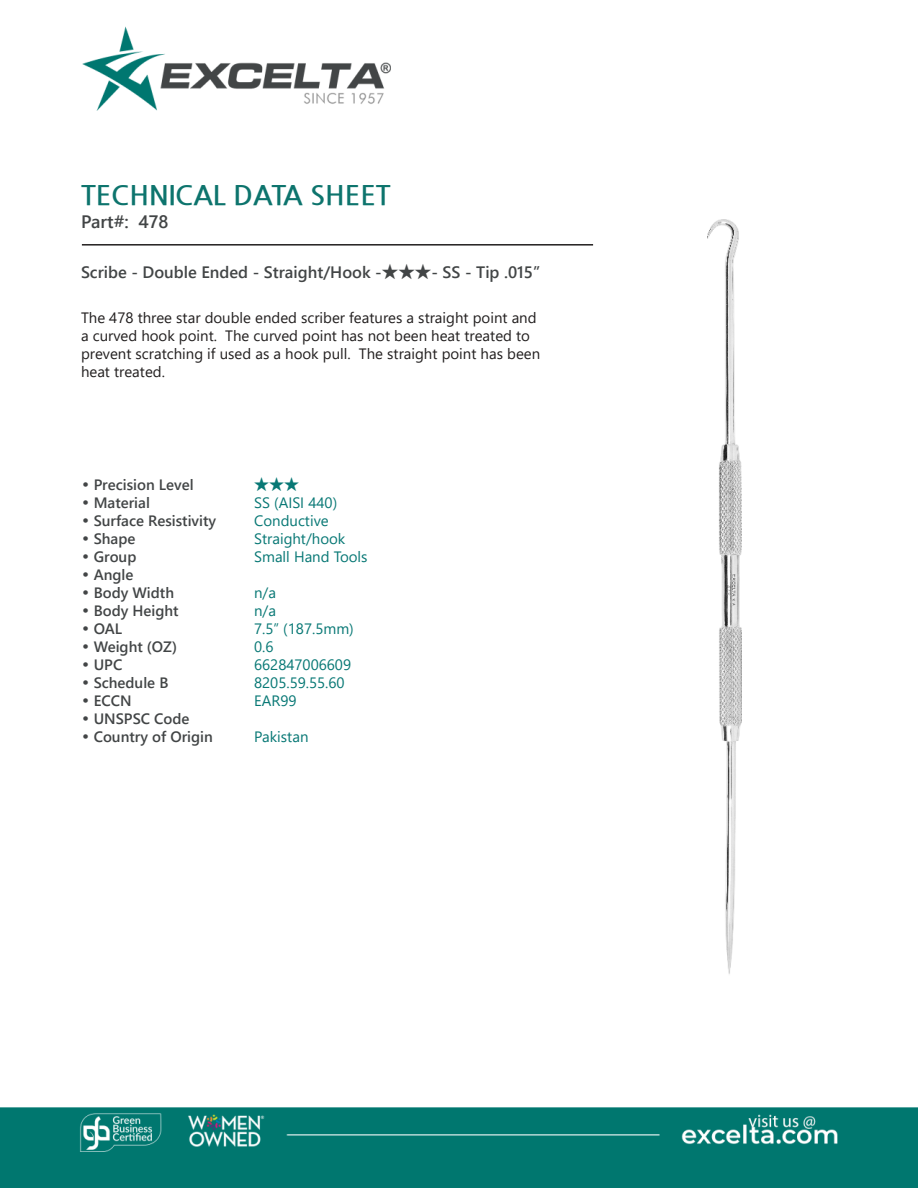
<style>
.page{position:relative;width:918px;height:1188px;background:#fff}
.page>*{position:absolute;margin:0;border:0;box-sizing:border-box;transform-origin:0 0}
.t1{font:700 27px "Nanum Gothic";color:#0d746d}
.t2{font:700 18px "Yu Gothic UI";color:#424546}
.t3{font:700 16.5px "Yu Gothic UI";color:#424546}
.t4{font:15px/18px "Yu Gothic UI";color:#221f1f}
.t5{font:700 15px "Yu Gothic UI";color:#424546}
.t6{font:15px "Yu Gothic UI";color:#087875}
.s1{font-family:"Century Gothic";font-weight:400}
</style>
<div class="page">
<img style="left:0;top:26px;width:918px;height:1162px">
<hr style="left:82px;top:244px;width:511px;height:2px;background:#221f1f">
<img style="left:708px;top:220px;width:33px;height:756px">
<h1 class="t1" style="left:81px;top:179px;width:311px">TECHNICAL DATA SHEET</h1>
<p class="t2" style="left:81px;top:215px;width:89px">Part#: 478</p>
<p class="t3" style="left:81px;top:262px;width:461px">Scribe - Double Ended - Straight/Hook -★★★- SS - Tip .015”</p>
<p class="t4" style="left:81px;top:306px;width:461px">The 478 three star double ended scriber features a straight point and a curved hook point. The curved point has not been heat treated to prevent scratching if used as a hook pull. The straight point has been heat treated.</p>
<p class="t5" style="left:81px;top:479px;width:114px"><span class="s1">•</span> Precision Level</p>
<p class="t6" style="left:254px;top:471px;width:46px">★★★</p>
<p class="t5" style="left:81px;top:497px;width:70px"><span class="s1">•</span> Material</p>
<p class="t6" style="left:254px;top:489px;width:85px">SS (AISI 440)</p>
<p class="t5" style="left:81px;top:515px;width:137px"><span class="s1">•</span> Surface Resistivity</p>
<p class="t6" style="left:254px;top:507px;width:76px">Conductive</p>
<p class="t5" style="left:81px;top:533px;width:56px"><span class="s1">•</span> Shape</p>
<p class="t6" style="left:254px;top:525px;width:93px">Straight/hook</p>
<p class="t5" style="left:81px;top:551px;width:57px"><span class="s1">•</span> Group</p>
<p class="t6" style="left:254px;top:543px;width:115px">Small Hand Tools</p>
<p class="t5" style="left:81px;top:569px;width:54px"><span class="s1">•</span> Angle</p>
<p class="t5" style="left:81px;top:587px;width:95px"><span class="s1">•</span> Body Width</p>
<p class="t6" style="left:254px;top:579px;width:23px">n/a</p>
<p class="t5" style="left:81px;top:605px;width:99px"><span class="s1">•</span> Body Height</p>
<p class="t6" style="left:254px;top:597px;width:23px">n/a</p>
<p class="t5" style="left:81px;top:623px;width:43px"><span class="s1">•</span> OAL</p>
<p class="t6" style="left:254px;top:615px;width:101px">7.5” (187.5mm)</p>
<p class="t5" style="left:81px;top:641px;width:98px"><span class="s1">•</span> Weight (OZ)</p>
<p class="t6" style="left:254px;top:638px;width:21px">0.6</p>
<p class="t5" style="left:81px;top:659px;width:43px"><span class="s1">•</span> UPC</p>
<p class="t6" style="left:254px;top:656px;width:99px">662847006609</p>
<p class="t5" style="left:81px;top:677px;width:89px"><span class="s1">•</span> Schedule B</p>
<p class="t6" style="left:254px;top:674px;width:92px">8205.59.55.60</p>
<p class="t5" style="left:81px;top:695px;width:52px"><span class="s1">•</span> ECCN</p>
<p class="t6" style="left:254px;top:692px;width:44px">EAR99</p>
<p class="t5" style="left:81px;top:713px;width:110px"><span class="s1">•</span> UNSPSC Code</p>
<p class="t5" style="left:81px;top:731px;width:133px"><span class="s1">•</span> Country of Origin</p>
<p class="t6" style="left:254px;top:723px;width:56px">Pakistan</p>
</div>
